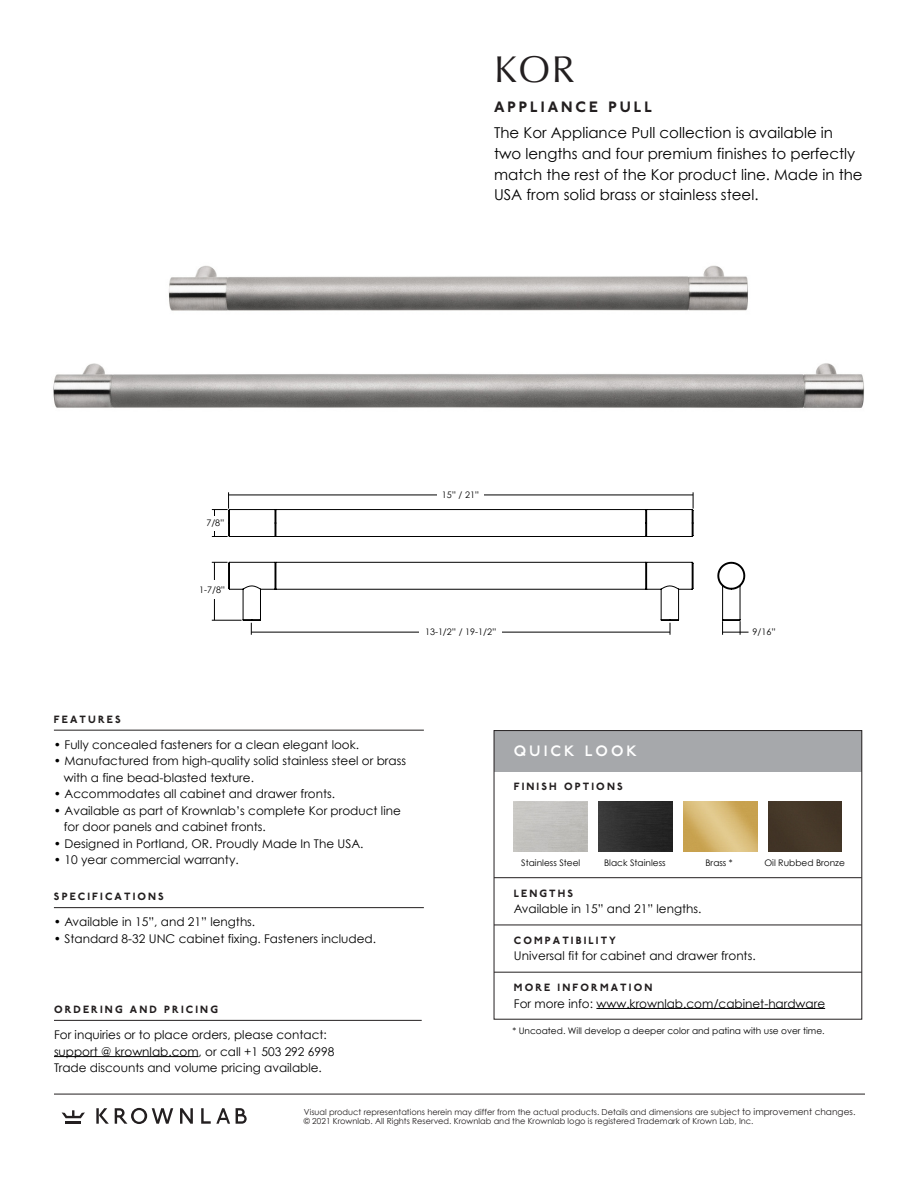
<style>
.page{position:relative;width:918px;height:1188px;background:#fff}
.page>*{position:absolute;margin:0;border:0;box-sizing:border-box;transform-origin:0 0}
.t1{font:37.5px "Optima";color:#231f20}
.t2{font:15px/21px "Century Gothic";color:#000}
.t3{font:800 15px "P22 Underground Pro";letter-spacing:.2em;color:#231f20}
.t4{font:600 15px "P22 Underground Pro";letter-spacing:.2em;color:#fff}
.t5{font:12px/16.5px "Century Gothic";color:#000}
.t6{font:800 10.5px "P22 Underground Pro";letter-spacing:.2em;color:#231f20}
.t7{font:800 10.5px "P22 Underground Pro";letter-spacing:.2em;color:#221f1f}
.t8{font:9px "Century Gothic";color:#000}
.t9{font:8.25px/9px "Century Gothic";color:#231f20}
.s1{font-size:9px}
</style>
<div class="page">
<hr style="left:54px;top:1094px;width:811px;height:1px;background:#231f20">
<hr style="left:66px;top:1121px;width:15px;height:3px;background:#231f20">
<svg style="left:62px;top:1110px;width:23px;height:8px"></svg>
<svg style="left:180px;top:1108px;width:13px;height:16px"></svg>
<svg style="left:236px;top:1108px;width:11px;height:16px"></svg>
<svg style="left:115px;top:1108px;width:58px;height:16px"></svg>
<svg style="left:96px;top:1108px;width:13px;height:16px"></svg>
<svg style="left:201px;top:1108px;width:29px;height:16px"></svg>
<hr style="left:54px;top:1056px;width:145px;height:1px;background:#000">
<hr style="left:54px;top:1020px;width:368px;height:1px;background:#231f20">
<img style="left:168px;top:265px;width:580px;height:46px">
<img style="left:53px;top:363px;width:811px;height:45px">
<svg style="left:212px;top:492px;width:482px;height:45px"></svg>
<svg style="left:212px;top:562px;width:482px;height:73px"></svg>
<hr style="left:214px;top:562px;width:1px;height:58px;background:#000">
<div style="left:200px;top:516px;width:27px;height:15px;background:#fff"></div>
<div style="left:200px;top:580px;width:27px;height:19px;background:#fff"></div>
<svg style="left:717px;top:562px;width:32px;height:73px"></svg>
<img style="left:599px;top:802px;width:74px;height:50px">
<div style="left:768px;top:802px;width:74px;height:50px;background:#453728"></div>
<img style="left:683px;top:802px;width:74px;height:50px">
<div style="left:494px;top:731px;width:368px;height:40px;background:#a6a8ab"></div>
<hr style="left:596px;top:1008px;width:229px;height:1px;background:#000">
<div style="left:494px;top:730px;width:368px;height:290px;border:1px solid #231f20"></div>
<hr style="left:494px;top:925px;width:368px;height:1px;background:#231f20">
<hr style="left:494px;top:877px;width:368px;height:1px;background:#231f20">
<hr style="left:494px;top:972px;width:368px;height:1px;background:#231f20">
<hr style="left:54px;top:730px;width:370px;height:1px;background:#221f1f">
<hr style="left:54px;top:907px;width:370px;height:1px;background:#221f1f">
<h1 class="t1" style="left:494px;top:48px;width:82px">KOR</h1>
<p class="t3" style="left:494px;top:96px;width:159px">APPLIANCE PULL</p>
<p class="t2" style="left:494px;top:122px;width:370px">The Kor Appliance Pull collection is available in two lengths and four premium finishes to perfectly match the rest of the Kor product line. Made in the</p>
<p class="t2" style="left:494px;top:184px;width:266px">USA from solid brass or stainless steel.</p>
<p class="t8" style="left:206px;top:516px;width:20px">7/8”</p>
<p class="t8" style="left:199px;top:584px;width:28px">1-7/8”</p>
<p class="t8" style="left:442px;top:489px;width:39px">15” / 21”</p>
<p class="t8" style="left:425px;top:626px;width:73px">13-1/2” / 19-1/2”</p>
<p class="t8" style="left:753px;top:625px;width:25px">9/16”</p>
<p class="t7" style="left:54px;top:711px;width:68px">FEATURES</p>
<p class="t5" style="left:54px;top:736px;width:307px">• Fully concealed fasteners for a clean elegant look.</p>
<p class="t5" style="left:64px;top:753px;width:344px;text-indent:-10px">• Manufactured from high-quality solid stainless steel or brass with a fine bead-blasted texture.</p>
<p class="t5" style="left:54px;top:786px;width:283px">• Accommodates all cabinet and drawer fronts.</p>
<p class="t5" style="left:64px;top:802px;width:338px;text-indent:-10px">• Available as part of Krownlab’s complete Kor product line for door panels and cabinet fronts.</p>
<p class="t5" style="left:54px;top:835px;width:311px">• Designed in Portland, OR. Proudly Made In The USA.</p>
<p class="t5" style="left:54px;top:852px;width:186px">• 10 year commercial warranty.</p>
<p class="t7" style="left:54px;top:889px;width:112px">SPECIFICATIONS</p>
<p class="t5" style="left:54px;top:914px;width:203px">• Available in 15”, and 21” lengths.</p>
<p class="t5" style="left:54px;top:930px;width:324px">• Standard 8-32 UNC cabinet fixing. Fasteners included.</p>
<p class="t6" style="left:54px;top:1002px;width:165px">ORDERING AND PRICING</p>
<p class="t5" style="left:54px;top:1026px;width:282px">For inquiries or to place orders, please contact: support @ krownlab.com, or call +1 503 292 6998<br>Trade discounts and volume pricing available.</p>
<p class="t4" style="left:514px;top:740px;width:125px">QUICK LOOK</p>
<p class="t6" style="left:514px;top:779px;width:110px">FINISH OPTIONS</p>
<p class="t8" style="left:521px;top:856px;width:61px">Stainless Steel</p>
<p class="t8" style="left:604px;top:856px;width:63px">Black Stainless</p>
<p class="t8" style="left:705px;top:856px;width:29px">Brass *</p>
<p class="t8" style="left:764px;top:856px;width:82px">Oil Rubbed Bronze</p>
<p class="t6" style="left:514px;top:885px;width:61px">LENGTHS</p>
<p class="t5" style="left:514px;top:900px;width:189px">Available in 15” and 21” lengths.</p>
<p class="t6" style="left:514px;top:932px;width:104px">COMPATIBILITY</p>
<p class="t5" style="left:514px;top:948px;width:243px">Universal fit for cabinet and drawer fronts.</p>
<p class="t6" style="left:514px;top:979px;width:140px">MORE INFORMATION</p>
<p class="t5" style="left:514px;top:995px;width:313px">For more info: www.krownlab.com/cabinet-hardware</p>
<p class="t8" style="left:512px;top:1025px;width:314px">* Uncoated. Will develop a deeper color and patina with use over time.</p>
<p class="t9" style="left:304px;top:1107px;width:553px">Visual product representations herein may differ from the actual products. Details and dimensions are subject <span class="s1">to improvement changes. </span>© 2021 Krownlab. All Rights Reserved. Krownlab and the Krownlab logo is registered Trademark of Krown Lab, Inc.</p>
</div>
